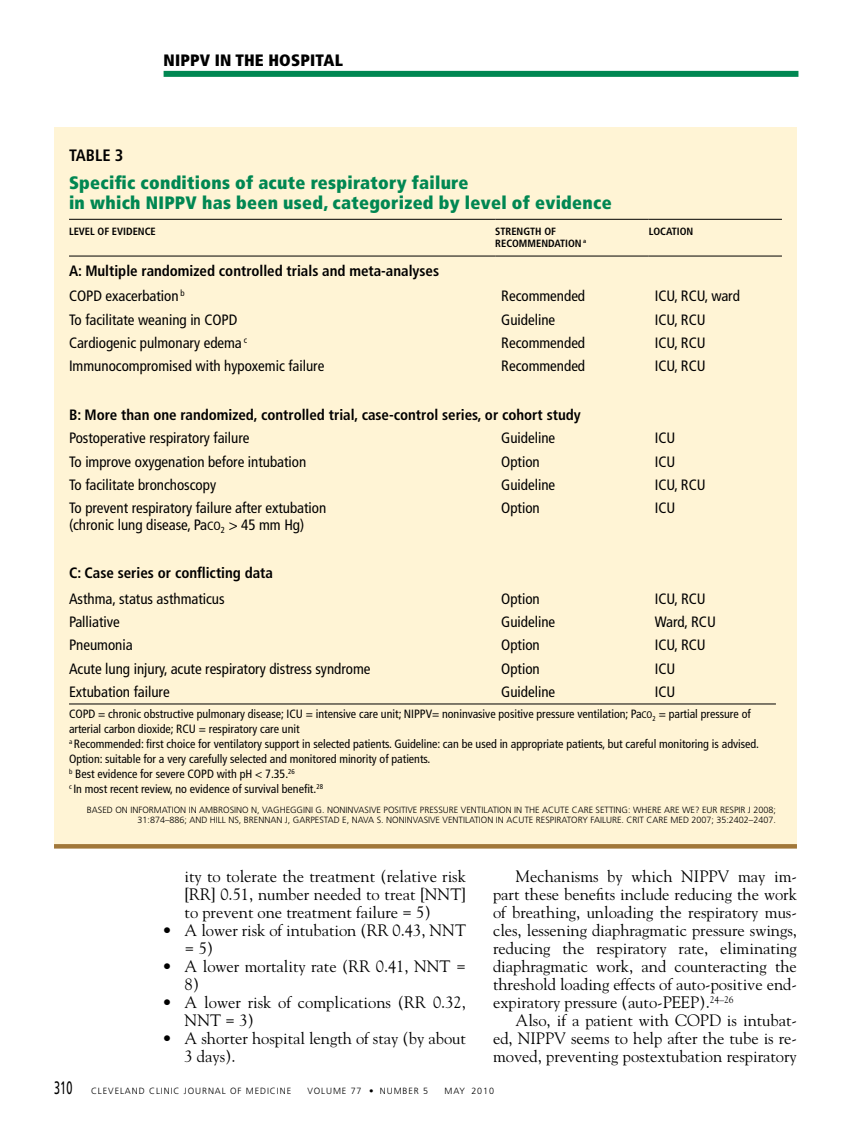
<style>
.page{position:relative;width:851px;height:1134px;background:#fff}
.page>*{position:absolute;margin:0;border:0;box-sizing:border-box;transform-origin:0 0}
.t1{font:900 condensed 18px/19.5px "Frutiger LT Std";letter-spacing:.015em;color:#008752}
.t2{font:16.5px/18px "Goudy Std";color:#000}
.t3{font:900 condensed 16.5px "Frutiger LT Std";letter-spacing:.01em;color:#000}
.t4{font:700 condensed 16.5px "Frutiger LT Std";color:#000}
.t5{font:condensed 15px/16.5px "Frutiger LT Std";color:#000}
.t6{font:700 condensed 15px/25.5px "Frutiger LT Std";color:#000}
.t7{font:condensed 12px/15px "Frutiger LT Std";color:#000}
.t8{font:700 condensed 10.5px "Frutiger LT Std";color:#000}
.t9{font:300 9px "Frutiger LT Std";color:#000}
.t10{font:300 9px "Frutiger LT Std";letter-spacing:.1em;color:#000}
.t11{font:700 condensed 6.15px "Frutiger LT Std";color:#000}
.s1{font-weight:400}
.s2{font-family:"Frutiger LT Std Cn SC800";font-stretch:normal;font-size:12px}
.s3{font-family:"Frutiger LT Std Cn SC800";font-stretch:normal;font-size:9.6px}
.s4{font-weight:400;font-size:18px}
</style>
<div class="page">
<div style="left:54px;top:127px;width:742px;height:720px;background:#fff4d5"></div>
<hr style="left:69px;top:219px;width:426px;height:1px;background:#000">
<hr style="left:69px;top:256px;width:426px;height:1px;background:#000">
<hr style="left:495px;top:219px;width:153px;height:1px;background:#000">
<hr style="left:495px;top:256px;width:153px;height:1px;background:#000">
<hr style="left:648px;top:219px;width:134px;height:1px;background:#000">
<hr style="left:648px;top:256px;width:134px;height:1px;background:#000">
<hr style="left:69px;top:704px;width:706px;height:1px;background:#000">
<div style="left:54px;top:844px;width:742px;height:5px;background:#a17739"></div>
<div style="left:164px;top:71px;width:634px;height:6px;background:#008752"></div>
<p class="t3" style="left:164px;top:51px;width:181px">NIPPV IN THE HOSPITAL</p>
<p class="t4" style="left:69px;top:145px;width:56px">TABLE 3</p>
<p class="t1" style="left:69px;top:173px;width:544px">Specific conditions of acute respiratory failure<br>in which NIPPV has been used, categorized by level of evidence</p>
<p class="t8" style="left:69px;top:225px;width:11px">Level</p>
<p class="t8" style="left:98px;top:225px;width:42px">of Evidence</p>
<p class="t8" style="left:495px;top:225px;width:12px">Stren</p>
<p class="t8" style="left:523px;top:225px;width:28px">gth of</p>
<p class="t8" style="left:495px;top:237px;width:8px">recommen</p>
<p class="t8" style="left:548px;top:237px;width:13px">dation</p>
<p class="t11" style="left:583px;top:237px;width:5px">a</p>
<p class="t8" style="left:648px;top:225px;width:12px">Location</p>
<p class="t6" style="left:69px;top:258px;width:371px">A: Multiple randomized controlled trials and meta-analyses<br><span class="s1">COPD exacerbation</span> <sup>b</sup></p>
<p class="t5" style="left:501px;top:288px;width:85px">Recommended</p>
<p class="t5" style="left:654px;top:288px;width:87px">ICU, RCU, ward</p>
<p class="t5" style="left:69px;top:311px;width:170px">To facilitate weaning in COPD</p>
<p class="t5" style="left:501px;top:311px;width:55px">Guideline</p>
<p class="t5" style="left:654px;top:311px;width:52px">ICU, RCU</p>
<p class="t5" style="left:69px;top:335px;width:180px">Cardiogenic pulmonary edema <sup>c</sup></p>
<p class="t5" style="left:501px;top:335px;width:85px">Recommended</p>
<p class="t5" style="left:654px;top:335px;width:52px">ICU, RCU</p>
<p class="t5" style="left:69px;top:358px;width:257px">Immunocompromised with hypoxemic failure</p>
<p class="t5" style="left:501px;top:358px;width:85px">Recommended</p>
<p class="t5" style="left:654px;top:358px;width:52px">ICU, RCU</p>
<p class="t6" style="left:69px;top:402px;width:513px">B: More than one randomized, controlled trial, case-control series, or cohort study</p>
<p class="t5" style="left:69px;top:430px;width:182px">Postoperative respiratory failure</p>
<p class="t5" style="left:501px;top:430px;width:55px">Guideline</p>
<p class="t5" style="left:654px;top:430px;width:22px">ICU</p>
<p class="t5" style="left:69px;top:453px;width:239px">To improve oxygenation before intubation</p>
<p class="t5" style="left:501px;top:453px;width:40px">Option</p>
<p class="t5" style="left:654px;top:453px;width:22px">ICU</p>
<p class="t5" style="left:69px;top:476px;width:148px">To facilitate bronchoscopy</p>
<p class="t5" style="left:501px;top:476px;width:55px">Guideline</p>
<p class="t5" style="left:654px;top:476px;width:52px">ICU, RCU</p>
<p class="t5" style="left:69px;top:500px;width:259px">To prevent respiratory failure after extubation (chronic lung disease, Pa<span class="s2">CO</span><sub>2</sub> &gt; 45 mm Hg)</p>
<p class="t5" style="left:501px;top:500px;width:40px">Option</p>
<p class="t5" style="left:654px;top:500px;width:22px">ICU</p>
<p class="t6" style="left:69px;top:560px;width:205px">C: Case series or conflicting data</p>
<p class="t5" style="left:69px;top:590px;width:157px">Asthma, status asthmaticus</p>
<p class="t5" style="left:501px;top:590px;width:40px">Option</p>
<p class="t5" style="left:654px;top:590px;width:52px">ICU, RCU</p>
<p class="t5" style="left:69px;top:614px;width:52px">Palliative</p>
<p class="t5" style="left:501px;top:614px;width:55px">Guideline</p>
<p class="t5" style="left:654px;top:614px;width:63px">Ward, RCU</p>
<p class="t5" style="left:69px;top:637px;width:65px">Pneumonia</p>
<p class="t5" style="left:501px;top:637px;width:40px">Option</p>
<p class="t5" style="left:654px;top:637px;width:52px">ICU, RCU</p>
<p class="t5" style="left:69px;top:660px;width:303px">Acute lung injury, acute respiratory distress syndrome</p>
<p class="t5" style="left:501px;top:660px;width:40px">Option</p>
<p class="t5" style="left:654px;top:660px;width:22px">ICU</p>
<p class="t5" style="left:69px;top:684px;width:102px">Extubation failure</p>
<p class="t5" style="left:501px;top:684px;width:55px">Guideline</p>
<p class="t5" style="left:654px;top:684px;width:22px">ICU</p>
<p class="t7" style="left:69px;top:706px;width:691px">COPD = chronic obstructive pulmonary disease; ICU = intensive care unit; NIPPV= noninvasive positive pressure ventilation; Pa<span class="s3">CO</span><sub>2</sub> = partial pressure of arterial carbon dioxide; RCU = respiratory care unit<br><sup>a</sup> Recommended: first choice for ventilatory support in selected patients. Guideline: can be used in appropriate patients, but careful monitoring is advised.<br>Option: suitable for a very carefully selected and monitored minority of patients.<br><sup>b</sup> Best evidence for severe COPD with pH &lt; 7.35.<sup>26<br>c</sup> In most recent review, no evidence of survival benefit.<sup>28</sup></p>
<p class="t9" style="left:87px;top:804px;width:50px">BASED ON INFORMA</p>
<p class="t9" style="left:167px;top:804px;width:10px">TION</p>
<p class="t9" style="left:189px;top:804px;width:24px">IN AMBRO</p>
<p class="t9" style="left:230px;top:804px;width:10px">SINO</p>
<p class="t9" style="left:251px;top:804px;width:22px">N, VAGHEGGINI</p>
<p class="t9" style="left:315px;top:804px;width:24px">G. NONINVA</p>
<p class="t9" style="left:364px;top:804px;width:85px">SIVE POSITIVE PRESSURE</p>
<p class="t9" style="left:461px;top:804px;width:42px">VENTILATION</p>
<p class="t9" style="left:514px;top:804px;width:35px">IN THE ACU</p>
<p class="t9" style="left:560px;top:804px;width:18px">TE CARE</p>
<p class="t9" style="left:595px;top:804px;width:52px">SETTING : WHERE</p>
<p class="t9" style="left:664px;top:804px;width:6px">ARE</p>
<p class="t9" style="left:682px;top:804px;width:95px">WE? EUR RESPIR J 2008;</p>
<p class="t9" style="left:137px;top:815px;width:59px">31:874–886; AND</p>
<p class="t9" style="left:210px;top:815px;width:46px">HILL NS, BRENNAN</p>
<p class="t9" style="left:285px;top:815px;width:80px">J, GARPESTAD E, NAVA</p>
<p class="t9" style="left:377px;top:815px;width:22px">S. NONINVA</p>
<p class="t9" style="left:423px;top:815px;width:61px">SIVE VENTILATION</p>
<p class="t9" style="left:496px;top:815px;width:18px">IN ACU</p>
<p class="t9" style="left:524px;top:815px;width:54px">TE RESPIRATORY</p>
<p class="t9" style="left:590px;top:815px;width:6px">FAILURE</p>
<p class="t9" style="left:621px;top:815px;width:37px">. CRIT CARE</p>
<p class="t9" style="left:670px;top:815px;width:107px">MED 2007; 35:2402–2407.</p>
<p class="t2" style="left:184px;top:867px;width:283px;text-align:justify">ity to tolerate the treatment (relative risk [RR] 0.51, number needed to treat [NNT] to prevent one treatment failure = 5)</p>
<p class="t2" style="left:184px;top:921px;width:283px;text-indent:-23px">• A lower risk of intubation (RR 0.43, NNT = 5)</p>
<p class="t2" style="left:184px;top:957px;width:283px;text-indent:-23px">• A lower mortality rate (RR 0.41, NNT =<br>8)</p>
<p class="t2" style="left:184px;top:993px;width:283px;text-indent:-23px">• A lower risk of complications (RR 0.32,<br>NNT = 3)</p>
<p class="t2" style="left:184px;top:1029px;width:283px;text-indent:-23px">• A shorter hospital length of stay (by about<br>3 days).</p>
<p class="t2" style="left:493px;top:867px;width:305px;text-align:justify;text-indent:23px">Mechanisms by which NIPPV may im&shy;part these benefits include reducing the work of breathing, unloading the respiratory mus&shy;cles, lessening diaphragmatic pressure swings, reducing the respiratory rate, eliminating diaphragmatic work, and counteracting the threshold loading effects of auto-positive end&shy;expiratory pressure (auto-PEEP).<sup>24–26</sup></p>
<p class="t2" style="left:493px;top:1011px;width:305px;text-align:justify;text-indent:23px">Also, if a patient with COPD is intubat&shy;ed, NIPPV seems to help after the tube is re&shy;moved, preventing postextubation respiratory</p>
<p class="t10" style="left:54px;top:1085px;width:239px"><span class="s4">310</span> CLEVELAND CLINIC JOURNAL OF MEDICINE</p>
<p class="t10" style="left:307px;top:1085px;width:122px">VOLUME 77 • NUMBER 5</p>
<p class="t9" style="left:444px;top:1085px;width:51px">MAY 2010</p>
</div>
